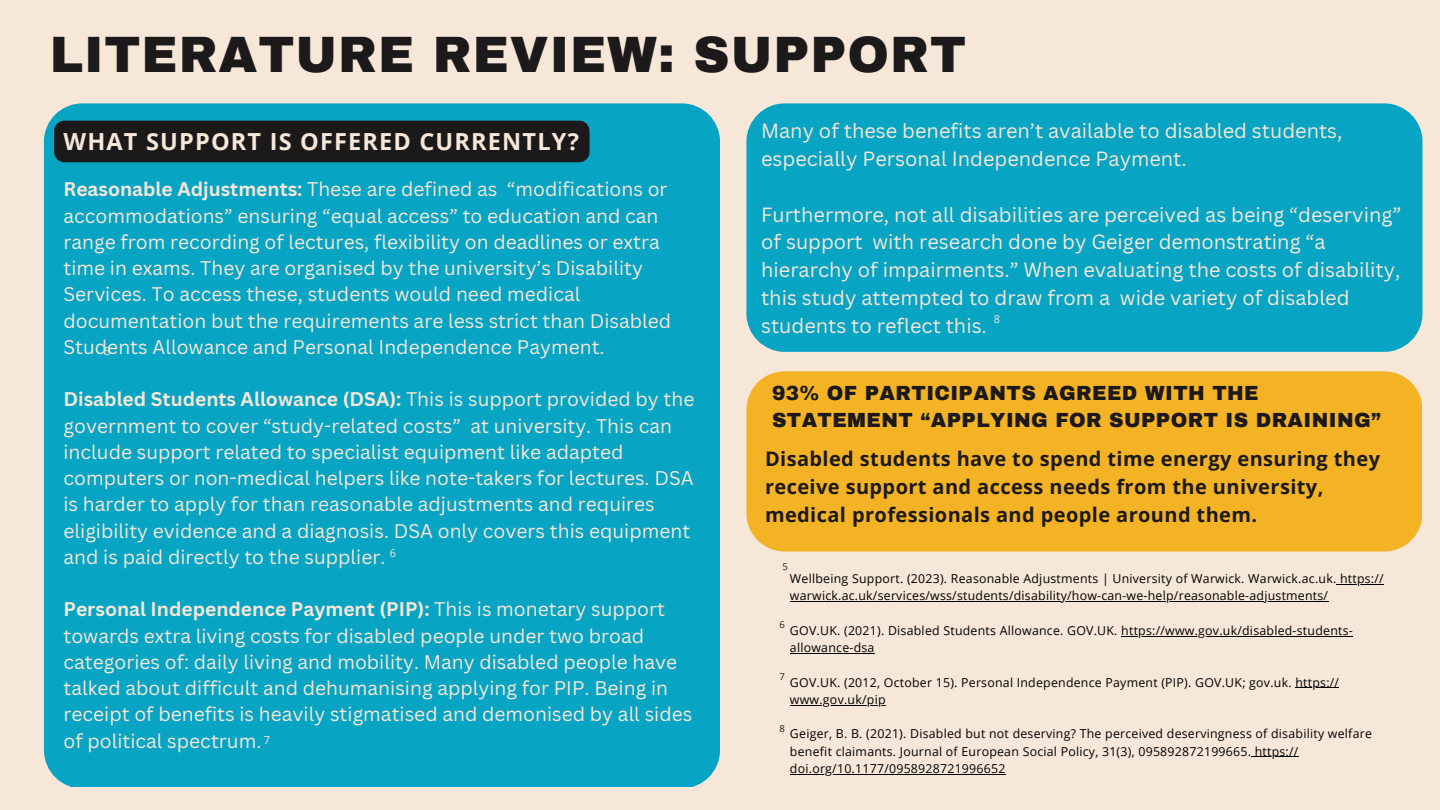
<style>
.page{position:relative;width:1440px;height:810px;background:#f6e7d8}
.page>*{position:absolute;margin:0;border:0;box-sizing:border-box;transform-origin:0 0}
.t1{font:900 50px "Archivo";letter-spacing:.02em;color:#1c191a}
.t2{font:700 23.5px "Open Sans";letter-spacing:.05em;color:#f6e7d8}
.t3{font:20px/27.8px "Canva Sans";color:#f6e7d8}
.t4{font:700 20px/27.8px "Open Sans";letter-spacing:.02em;color:#1c191a}
.t5{font:900 20px/27.8px "Archivo";letter-spacing:.02em;color:#1c191a}
.t6{font:19.2px/26.2px "Canva Sans";color:#f6e7d8}
.t7{font:12.3px/17.2px "Open Sans";letter-spacing:.02em;color:#000}
.t8{font:11px "Open Sans";color:#f6e7d8}
.t9{font:9.5px "Open Sans";color:#281b20}
.s1{font-weight:700}
</style>
<div class="page">
<div style="left:44px;top:103px;width:676px;height:684px;background:#07a5c3"></div>
<div style="left:54px;top:121px;width:536px;height:41px;background:#1c191a"></div>
<div style="left:746px;top:103px;width:677px;height:249px;background:#07a5c3;border-radius:38px"></div>
<div style="left:746px;top:371px;width:676px;height:181px;background:#f4b324"></div>
<hr style="left:1337px;top:584px;width:47px;height:1px;background:#000">
<hr style="left:790px;top:601px;width:538px;height:1px;background:#000">
<hr style="left:1121px;top:636px;width:232px;height:1px;background:#000">
<hr style="left:790px;top:653px;width:85px;height:1px;background:#000">
<hr style="left:1295px;top:687px;width:44px;height:1px;background:#000">
<hr style="left:790px;top:705px;width:96px;height:1px;background:#000">
<hr style="left:1251px;top:756px;width:48px;height:1px;background:#000">
<hr style="left:790px;top:774px;width:216px;height:1px;background:#000">
<h1 class="t1" style="left:50px;top:28px;width:918px">LITERATURE REVIEW: SUPPORT</h1>
<h2 class="t2" style="left:64px;top:125px;width:517px">WHAT SUPPORT IS OFFERED CURRENTLY?</h2>
<h5 class="t6" style="left:64px;top:176px;width:609px"><span class="s1">Reasonable Adjustments:</span> These are defined as “modifications or accommodations” ensuring “equal access” to education and can range from recording of lectures, flexibility on deadlines or extra time in exams. They are organised by the university’s Disability Services. To access these, students would need medical documentation but the requirements are less strict than Disabled Students Allowance and Personal Independence Payment.</h5>
<h5 class="t6" style="left:64px;top:386px;width:633px"><span class="s1">Disabled Students Allowance (DSA):</span> This is support provided by the government to cover “study-related costs” at university. This can include support related to specialist equipment like adapted computers or non-medical helpers like note-takers for lectures. DSA is harder to apply for than reasonable adjustments and requires eligibility evidence and a diagnosis. DSA only covers this equipment and is paid directly to the supplier.</h5>
<h5 class="t6" style="left:64px;top:596px;width:630px"><span class="s1">Personal Independence Payment (PIP):</span> This is monetary support towards extra living costs for disabled people under two broad categories of: daily living and mobility. Many disabled people have talked about difficult and dehumanising applying for PIP. Being in receipt of benefits is heavily stigmatised and demonised by all sides of political spectrum.</h5>
<h5 class="t8" style="left:104px;top:343px;width:8px">5</h5>
<p class="t8" style="left:390px;top:546px;width:8px">6</p>
<h3 class="t8" style="left:264px;top:733px;width:8px">7</h3>
<p class="t3" style="left:761px;top:117px;width:583px">Many of these benefits aren’t available to disabled students, especially Personal Independence Payment.</p>
<p class="t3" style="left:761px;top:200px;width:642px">Furthermore, not all disabilities are perceived as being “deserving” of support with research done by Geiger demonstrating “a hierarchy of impairments.” When evaluating the costs of disability, this study attempted to draw from a wide variety of disabled students to reflect this.</p>
<h4 class="t8" style="left:994px;top:312px;width:8px">8</h4>
<p class="t5" style="left:772px;top:379px;width:611px">93% OF PARTICIPANTS AGREED WITH THE<br>STATEMENT “APPLYING FOR SUPPORT IS DRAINING”</p>
<h5 class="t4" style="left:765px;top:445px;width:617px">Disabled students have to spend time energy ensuring they receive support and access needs from the university, medical professionals and people around them.</h5>
<p class="t9" style="left:783px;top:560px;width:7px">5</p>
<p class="t7" style="left:790px;top:570px;width:595px">Wellbeing Support. (2023). Reasonable Adjustments | University of Warwick. Warwick.ac.uk. https://</p>
<p class="t7" style="left:790px;top:587px;width:540px">warwick.ac.uk/services/wss/students/disability/how-can-we-help/reasonable-adjustments/</p>
<p class="t7" style="left:790px;top:622px;width:564px">GOV.UK. (2021). Disabled Students Allowance. GOV.UK. https://www.gov.uk/disabled-students-</p>
<p class="t7" style="left:790px;top:639px;width:86px">allowance-dsa</p>
<p class="t7" style="left:790px;top:673px;width:551px">GOV.UK. (2012, October 15). Personal Independence Payment (PIP). GOV.UK; gov.uk. https://</p>
<p class="t7" style="left:790px;top:691px;width:97px">www.gov.uk/pip</p>
<p class="t7" style="left:790px;top:725px;width:583px">Geiger, B. B. (2021). Disabled but not deserving? The perceived deservingness of disability welfare benefit claimants. Journal of European Social Policy, 31(3), 095892872199665. https://</p>
<p class="t7" style="left:790px;top:760px;width:217px">doi.org/10.1177/0958928721996652</p>
<p class="t9" style="left:779px;top:618px;width:7px">6</p>
<p class="t9" style="left:779px;top:670px;width:7px">7</p>
<p class="t9" style="left:779px;top:722px;width:7px">8</p>
</div>
